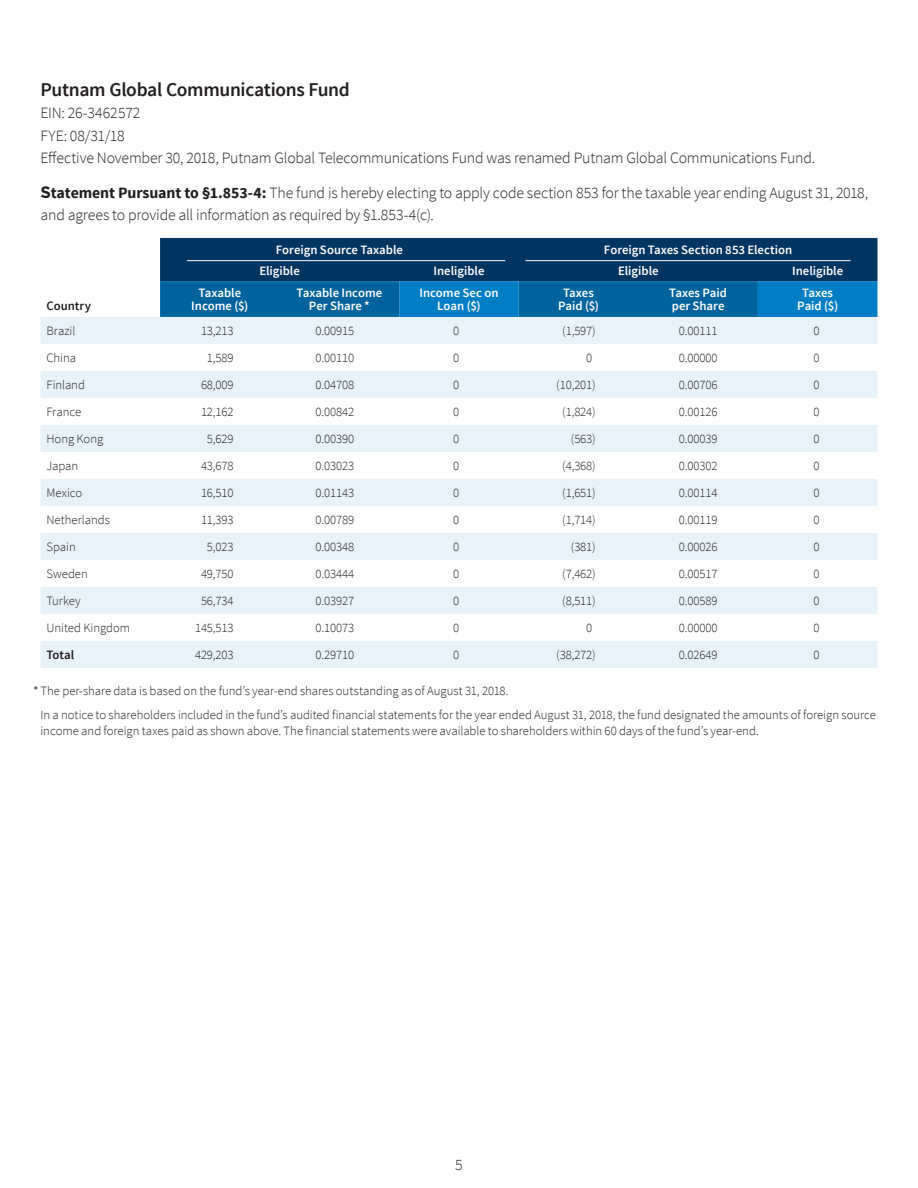
<style>
.page{position:relative;width:918px;height:1188px;background:#fff}
.page>*{position:absolute;margin:0;border:0;box-sizing:border-box;transform-origin:0 0}
.Headline_sub{font:600 19.5px "Source Sans Pro";letter-spacing:-.015em;color:#231f20}
.Body{font:300 15.75px/22.5px "Source Sans Pro";letter-spacing:-.01em;color:#231f20}
.Table_nums_decimal{font:300 12.75px "Source Sans Pro";letter-spacing:-.01em;color:#231f20}
.Footnote{font:300 12.75px/15.8px "Source Sans Pro";letter-spacing:-.005em;color:#231f20}
.Table_head{font:600 12.75px/13.5px "Source Sans Pro";color:#fff;text-align:center}
.Table_stub{font:300 12.75px "Source Sans Pro";letter-spacing:-.005em;color:#231f20}
.Table_head_1{font:600 12.75px/13.5px "Source Sans Pro";color:#fff;text-align:center}
.Table_head_1-2{font:600 12.75px "Source Sans Pro";color:#231f20}
.Table_stub-2{font:600 12.75px "Source Sans Pro";letter-spacing:-.005em;color:#231f20}
.s1{font-family:"Gotham";font-weight:700;font-size:16.5px}
.s2{font-weight:700}
</style>
<div class="page">
<svg style="left:160px;top:238px;width:718px;height:79px;background:#014f84"></svg>
<svg style="left:40px;top:317px;width:838px;height:297px;fill:#e7f3f9"></svg>
<div style="left:40px;top:641px;width:838px;height:27px;background:#e7f3f9"></div>
<hr style="left:187px;top:260px;width:318px;height:1px;background:#fff">
<hr style="left:526px;top:260px;width:325px;height:1px;background:#fff">
<p class="Headline_sub" style="left:40px;top:77px;width:311px">Putnam Global Communications Fund</p>
<p class="Body" style="left:40px;top:102px;width:101px">EIN: 26-3462572<br>FYE: 08/31/18</p>
<p class="Body" style="left:40px;top:147px;width:776px">Effective November 30, 2018, Putnam Global Telecommunications Fund was renamed Putnam Global Communications Fund.</p>
<p class="Body" style="left:40px;top:182px;width:829px"><span class="s1">S</span><span class="s2">tatement Pursuant to §1.853-4:</span> The fund is hereby electing to apply code section 853 for the taxable year ending August 31, 2018, and agrees to provide all information as required by §1.853-4(c).</p>
<p class="Table_head" style="left:276px;top:243px;width:129px">Foreign Source Taxable</p>
<p class="Table_head" style="left:604px;top:243px;width:190px">Foreign Taxes Section 853 Election</p>
<p class="Table_head" style="left:259px;top:264px;width:42px">Eligible</p>
<p class="Table_head" style="left:434px;top:264px;width:52px">Ineligible</p>
<p class="Table_head" style="left:618px;top:264px;width:42px">Eligible</p>
<p class="Table_head" style="left:792px;top:264px;width:52px">Ineligible</p>
<p class="Table_head_1-2" style="left:46px;top:298px;width:46px">Country</p>
<p class="Table_head" style="left:191px;top:286px;width:59px">Taxable<br>Income ($)</p>
<p class="Table_head_1" style="left:297px;top:286px;width:87px">Taxable Income<br>Per Share *</p>
<p class="Table_head" style="left:419px;top:286px;width:81px">Income Sec on<br>Loan ($)</p>
<p class="Table_head_1" style="left:558px;top:286px;width:43px">Taxes<br>Paid ($)</p>
<p class="Table_head_1" style="left:669px;top:286px;width:59px;text-align:left">Taxes Paid per Share</p>
<p class="Table_head_1" style="left:797px;top:286px;width:43px">Taxes<br>Paid ($)</p>
<p class="Table_stub" style="left:46px;top:323px;width:30px">Brazil</p>
<p class="Table_nums_decimal" style="left:201px;top:323px;width:34px">13,213</p>
<p class="Table_nums_decimal" style="left:316px;top:323px;width:40px">0.00915</p>
<p class="Table_nums_decimal" style="left:453px;top:323px;width:8px">0</p>
<p class="Table_nums_decimal" style="left:562px;top:323px;width:35px">(1,597)</p>
<p class="Table_nums_decimal" style="left:679px;top:323px;width:40px">0.00111</p>
<p class="Table_nums_decimal" style="left:813px;top:323px;width:8px">0</p>
<p class="Table_stub" style="left:46px;top:350px;width:31px">China</p>
<p class="Table_nums_decimal" style="left:207px;top:350px;width:28px">1,589</p>
<p class="Table_nums_decimal" style="left:316px;top:350px;width:40px">0.00110</p>
<p class="Table_nums_decimal" style="left:453px;top:350px;width:8px">0</p>
<p class="Table_nums_decimal" style="left:586px;top:350px;width:8px">0</p>
<p class="Table_nums_decimal" style="left:679px;top:350px;width:40px">0.00000</p>
<p class="Table_nums_decimal" style="left:813px;top:350px;width:8px">0</p>
<p class="Table_stub" style="left:46px;top:377px;width:40px">Finland</p>
<p class="Table_nums_decimal" style="left:201px;top:377px;width:34px">68,009</p>
<p class="Table_nums_decimal" style="left:316px;top:377px;width:40px">0.04708</p>
<p class="Table_nums_decimal" style="left:453px;top:377px;width:8px">0</p>
<p class="Table_nums_decimal" style="left:556px;top:377px;width:41px">(10,201)</p>
<p class="Table_nums_decimal" style="left:679px;top:377px;width:40px">0.00706</p>
<p class="Table_nums_decimal" style="left:813px;top:377px;width:8px">0</p>
<p class="Table_stub" style="left:46px;top:404px;width:36px">France</p>
<p class="Table_nums_decimal" style="left:201px;top:404px;width:34px">12,162</p>
<p class="Table_nums_decimal" style="left:316px;top:404px;width:40px">0.00842</p>
<p class="Table_nums_decimal" style="left:453px;top:404px;width:8px">0</p>
<p class="Table_nums_decimal" style="left:562px;top:404px;width:35px">(1,824)</p>
<p class="Table_nums_decimal" style="left:679px;top:404px;width:40px">0.00126</p>
<p class="Table_nums_decimal" style="left:813px;top:404px;width:8px">0</p>
<p class="Table_stub" style="left:46px;top:431px;width:58px">Hong Kong</p>
<p class="Table_nums_decimal" style="left:207px;top:431px;width:28px">5,629</p>
<p class="Table_nums_decimal" style="left:316px;top:431px;width:40px">0.00390</p>
<p class="Table_nums_decimal" style="left:453px;top:431px;width:8px">0</p>
<p class="Table_nums_decimal" style="left:571px;top:431px;width:26px">(563)</p>
<p class="Table_nums_decimal" style="left:679px;top:431px;width:40px">0.00039</p>
<p class="Table_nums_decimal" style="left:813px;top:431px;width:8px">0</p>
<p class="Table_stub" style="left:46px;top:458px;width:33px">Japan</p>
<p class="Table_nums_decimal" style="left:201px;top:458px;width:34px">43,678</p>
<p class="Table_nums_decimal" style="left:316px;top:458px;width:40px">0.03023</p>
<p class="Table_nums_decimal" style="left:453px;top:458px;width:8px">0</p>
<p class="Table_nums_decimal" style="left:562px;top:458px;width:35px">(4,368)</p>
<p class="Table_nums_decimal" style="left:679px;top:458px;width:40px">0.00302</p>
<p class="Table_nums_decimal" style="left:813px;top:458px;width:8px">0</p>
<p class="Table_stub" style="left:46px;top:485px;width:37px">Mexico</p>
<p class="Table_nums_decimal" style="left:201px;top:485px;width:34px">16,510</p>
<p class="Table_nums_decimal" style="left:316px;top:485px;width:40px">0.01143</p>
<p class="Table_nums_decimal" style="left:453px;top:485px;width:8px">0</p>
<p class="Table_nums_decimal" style="left:562px;top:485px;width:35px">(1,651)</p>
<p class="Table_nums_decimal" style="left:679px;top:485px;width:40px">0.00114</p>
<p class="Table_nums_decimal" style="left:813px;top:485px;width:8px">0</p>
<p class="Table_stub" style="left:46px;top:512px;width:65px">Netherlands</p>
<p class="Table_nums_decimal" style="left:201px;top:512px;width:34px">11,393</p>
<p class="Table_nums_decimal" style="left:316px;top:512px;width:40px">0.00789</p>
<p class="Table_nums_decimal" style="left:453px;top:512px;width:8px">0</p>
<p class="Table_nums_decimal" style="left:562px;top:512px;width:35px">(1,714)</p>
<p class="Table_nums_decimal" style="left:679px;top:512px;width:40px">0.00119</p>
<p class="Table_nums_decimal" style="left:813px;top:512px;width:8px">0</p>
<p class="Table_stub" style="left:46px;top:539px;width:31px">Spain</p>
<p class="Table_nums_decimal" style="left:207px;top:539px;width:28px">5,023</p>
<p class="Table_nums_decimal" style="left:316px;top:539px;width:40px">0.00348</p>
<p class="Table_nums_decimal" style="left:453px;top:539px;width:8px">0</p>
<p class="Table_nums_decimal" style="left:571px;top:539px;width:26px">(381)</p>
<p class="Table_nums_decimal" style="left:679px;top:539px;width:40px">0.00026</p>
<p class="Table_nums_decimal" style="left:813px;top:539px;width:8px">0</p>
<p class="Table_stub" style="left:46px;top:566px;width:43px">Sweden</p>
<p class="Table_nums_decimal" style="left:201px;top:566px;width:34px">49,750</p>
<p class="Table_nums_decimal" style="left:316px;top:566px;width:40px">0.03444</p>
<p class="Table_nums_decimal" style="left:453px;top:566px;width:8px">0</p>
<p class="Table_nums_decimal" style="left:562px;top:566px;width:35px">(7,462)</p>
<p class="Table_nums_decimal" style="left:679px;top:566px;width:40px">0.00517</p>
<p class="Table_nums_decimal" style="left:813px;top:566px;width:8px">0</p>
<p class="Table_stub" style="left:46px;top:593px;width:36px">Turkey</p>
<p class="Table_nums_decimal" style="left:201px;top:593px;width:34px">56,734</p>
<p class="Table_nums_decimal" style="left:316px;top:593px;width:40px">0.03927</p>
<p class="Table_nums_decimal" style="left:453px;top:593px;width:8px">0</p>
<p class="Table_nums_decimal" style="left:562px;top:593px;width:35px">(8,511)</p>
<p class="Table_nums_decimal" style="left:679px;top:593px;width:40px">0.00589</p>
<p class="Table_nums_decimal" style="left:813px;top:593px;width:8px">0</p>
<p class="Table_stub" style="left:46px;top:620px;width:85px">United Kingdom</p>
<p class="Table_nums_decimal" style="left:195px;top:620px;width:40px">145,513</p>
<p class="Table_nums_decimal" style="left:316px;top:620px;width:40px">0.10073</p>
<p class="Table_nums_decimal" style="left:453px;top:620px;width:8px">0</p>
<p class="Table_nums_decimal" style="left:586px;top:620px;width:8px">0</p>
<p class="Table_nums_decimal" style="left:679px;top:620px;width:40px">0.00000</p>
<p class="Table_nums_decimal" style="left:813px;top:620px;width:8px">0</p>
<p class="Table_stub-2" style="left:46px;top:647px;width:29px">Total</p>
<p class="Table_nums_decimal" style="left:195px;top:647px;width:40px">429,203</p>
<p class="Table_nums_decimal" style="left:316px;top:647px;width:40px">0.29710</p>
<p class="Table_nums_decimal" style="left:453px;top:647px;width:8px">0</p>
<p class="Table_nums_decimal" style="left:556px;top:647px;width:41px">(38,272)</p>
<p class="Table_nums_decimal" style="left:679px;top:647px;width:40px">0.02649</p>
<p class="Table_nums_decimal" style="left:813px;top:647px;width:8px">0</p>
<p class="Footnote" style="left:41px;top:682px;width:470px">The per-share data is based on the fund’s year-end shares outstanding as of August 31, 2018.</p>
<p class="Footnote" style="left:41px;top:707px;width:837px">In a notice to shareholders included in the fund’s audited financial statements for the year ended August 31, 2018, the fund designated the amounts of foreign source income and foreign taxes paid as shown above. The financial statements were available to shareholders within 60 days of the fund’s year-end.</p>
<p class="Body" style="left:455px;top:1153px;width:9px">5</p>
</div>
